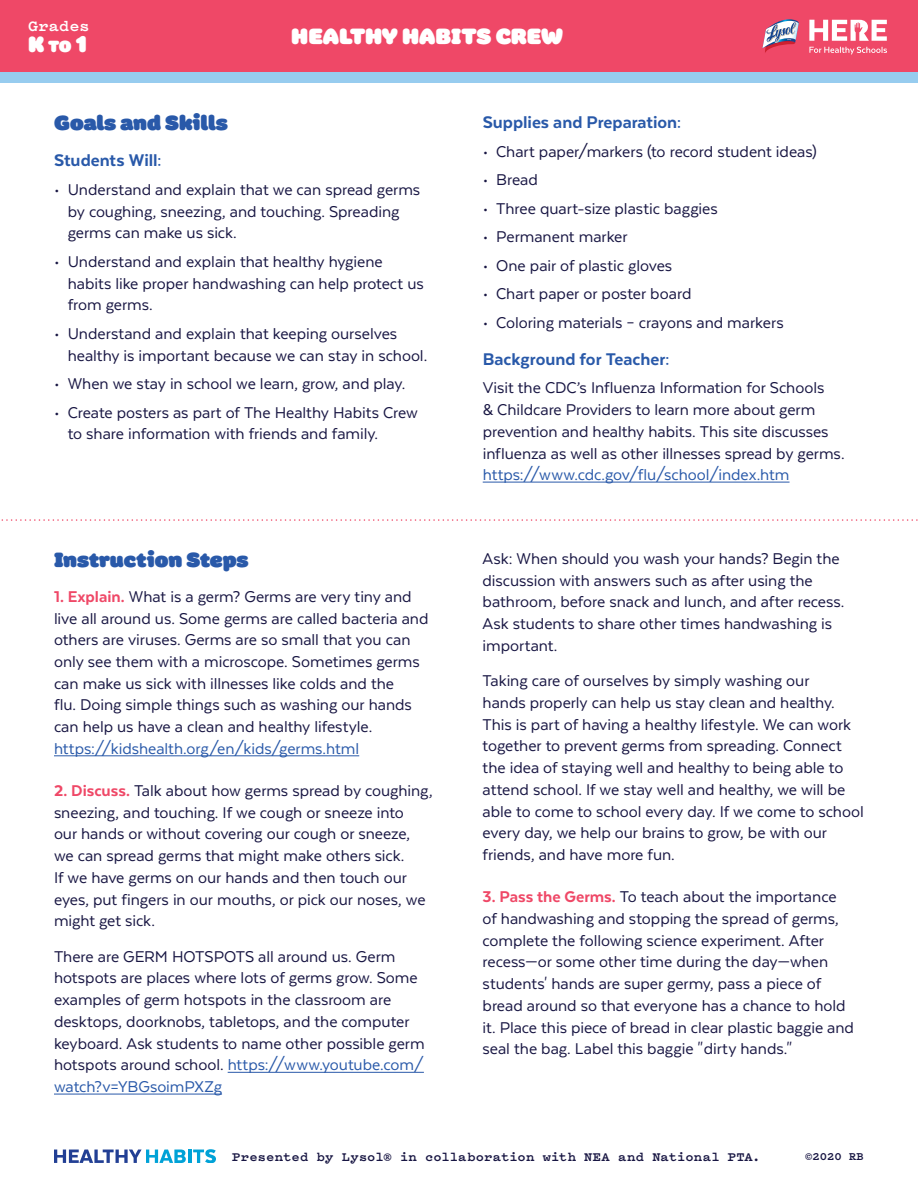
<style>
.page{position:relative;width:918px;height:1188px;background:#fff}
.page>*{position:absolute;margin:0;border:0;box-sizing:border-box;transform-origin:0 0}
.t1{font:22.5px "Colette Ultra Jumbo";color:#fff}
.t2{font:21px "Colette Ultra Jumbo";color:#2959a9}
.t3{font:800 19.5px "Texta";color:#2959a9}
.t4{font:18px/21.8px "Texta";letter-spacing:-.005em;color:#181643}
.t5{font:18px "Texta";color:#2959a9}
.t6{font:700 16.5px "Pitch";letter-spacing:.015em;color:#fff}
.t7{font:700 13.5px "Pitch";letter-spacing:.015em;color:#181643}
.t8{font:700 12px "Pitch";color:#181643}
.s1{font-size:16.5px}
.s2{font-weight:800;color:#ef4867}
.s3{color:#2959a9}
</style>
<div class="page">
<div style="left:0;top:0;width:918px;height:74px;background:#ef4867"></div>
<svg style="left:809px;top:20px;width:78px;height:21px"></svg>
<svg style="left:809px;top:47px;width:78px;height:7px"></svg>
<svg style="left:762px;top:19px;width:37px;height:34px"></svg>
<div style="left:0;top:72px;width:918px;height:11px;background:#97ccef"></div>
<hr style="left:483px;top:482px;width:307px;height:1px;background:#2959a9">
<svg style="left:1px;top:519px;width:917px;height:2px"></svg>
<hr style="left:54px;top:755px;width:305px;height:1px;background:#2959a9">
<hr style="left:228px;top:1072px;width:196px;height:1px;background:#2959a9">
<hr style="left:54px;top:1094px;width:168px;height:1px;background:#2959a9">
<svg style="left:54px;top:1149px;width:162px;height:14px"></svg>
<p class="t6" style="left:28px;top:15px;width:63px">Grades</p>
<p class="t1" style="left:28px;top:27px;width:60px">K <span class="s1">TO</span> 1</p>
<p class="t1" style="left:291px;top:19px;width:273px">HEALTHY HABITS CREW</p>
<p class="t2" style="left:54px;top:106px;width:175px">Goals and Skills</p>
<p class="t3" style="left:54px;top:151px;width:109px">Students Will:</p>
<p class="t4" style="left:68px;top:179px;width:354px;text-indent:-14px">• Understand and explain that we can spread germs by coughing, sneezing, and touching. Spreading germs can make us sick.</p>
<p class="t4" style="left:68px;top:251px;width:358px;text-indent:-14px">• Understand and explain that healthy hygiene habits like proper handwashing can help protect us from germs.</p>
<p class="t4" style="left:68px;top:322px;width:361px;text-indent:-14px">• Understand and explain that keeping ourselves healthy is important because we can stay in school.</p>
<p class="t4" style="left:54px;top:373px;width:353px">• When we stay in school we learn, grow, and play.</p>
<p class="t4" style="left:68px;top:401px;width:352px;text-indent:-14px">• Create posters as part of The Healthy Habits Crew to share information with friends and family.</p>
<p class="t2" style="left:54px;top:543px;width:196px">Instruction Steps</p>
<p class="t4" style="left:54px;top:585px;width:376px"><span class="s2">1. Explain.</span> What is a germ? Germs are very tiny and live all around us. Some germs are called bacteria and others are viruses. Germs are so small that you can only see them with a microscope. Sometimes germs can make us sick with illnesses like colds and the<br>flu. Doing simple things such as washing our hands can help us have a clean and healthy lifestyle.</p>
<p class="t5" style="left:54px;top:739px;width:307px">https://kidshealth.org/en/kids/germs.html</p>
<p class="t4" style="left:54px;top:780px;width:380px"><span class="s2">2. Discuss.</span> Talk about how germs spread by coughing, sneezing, and touching. If we cough or sneeze into<br>our hands or without covering our cough or sneeze, we can spread germs that might make others sick.<br>If we have germs on our hands and then touch our eyes, put fingers in our mouths, or pick our noses, we might get sick.</p>
<p class="t4" style="left:54px;top:945px;width:372px">There are GERM HOTSPOTS all around us. Germ hotspots are places where lots of germs grow. Some examples of germ hotspots in the classroom are desktops, doorknobs, tabletops, and the computer keyboard. Ask students to name other possible germ hotspots around school. <span class="s3">https://www.youtube.com/ watch?v=YBGsoimPXZg</span></p>
<p class="t3" style="left:483px;top:112px;width:200px">Supplies and Preparation:</p>
<p class="t4" style="left:483px;top:140px;width:336px">• Chart paper/markers (to record student ideas)</p>
<p class="t4" style="left:483px;top:169px;width:57px">• Bread</p>
<p class="t4" style="left:483px;top:197px;width:237px">• Three quart-size plastic baggies</p>
<p class="t4" style="left:483px;top:226px;width:146px">• Permanent marker</p>
<p class="t4" style="left:483px;top:254px;width:191px">• One pair of plastic gloves</p>
<p class="t4" style="left:483px;top:283px;width:210px">• Chart paper or poster board</p>
<p class="t4" style="left:483px;top:311px;width:302px">• Coloring materials – crayons and markers</p>
<p class="t3" style="left:483px;top:349px;width:189px">Background for Teacher:</p>
<p class="t4" style="left:483px;top:377px;width:363px">Visit the CDC’s Influenza Information for Schools<br>&amp; Childcare Providers to learn more about germ prevention and healthy habits. This site discusses influenza as well as other illnesses spread by germs.</p>
<p class="t5" style="left:483px;top:466px;width:308px">https://www.cdc.gov/flu/school/index.htm</p>
<p class="t4" style="left:483px;top:548px;width:363px">Ask: When should you wash your hands? Begin the discussion with answers such as after using the bathroom, before snack and lunch, and after recess.<br>Ask students to share other times handwashing is important.</p>
<p class="t4" style="left:483px;top:670px;width:383px">Taking care of ourselves by simply washing our<br>hands properly can help us stay clean and healthy.<br>This is part of having a healthy lifestyle. We can work together to prevent germs from spreading. Connect the idea of staying well and healthy to being able to attend school. If we stay well and healthy, we will be able to come to school every day. If we come to school every day, we help our brains to grow, be with our friends, and have more fun.</p>
<p class="t4" style="left:483px;top:886px;width:373px"><span class="s2">3. Pass the Germs.</span> To teach about the importance of handwashing and stopping the spread of germs, complete the following science experiment. After recess—or some other time during the day—when students' hands are super germy, pass a piece of bread around so that everyone has a chance to hold it. Place this piece of bread in clear plastic baggie and seal the bag. Label this baggie "dirty hands."</p>
<p class="t7" style="left:232px;top:1147px;width:530px">Presented by Lysol® in collaboration with NEA and National PTA.</p>
<p class="t8" style="left:805px;top:1148px;width:60px">©2020 RB</p>
</div>
